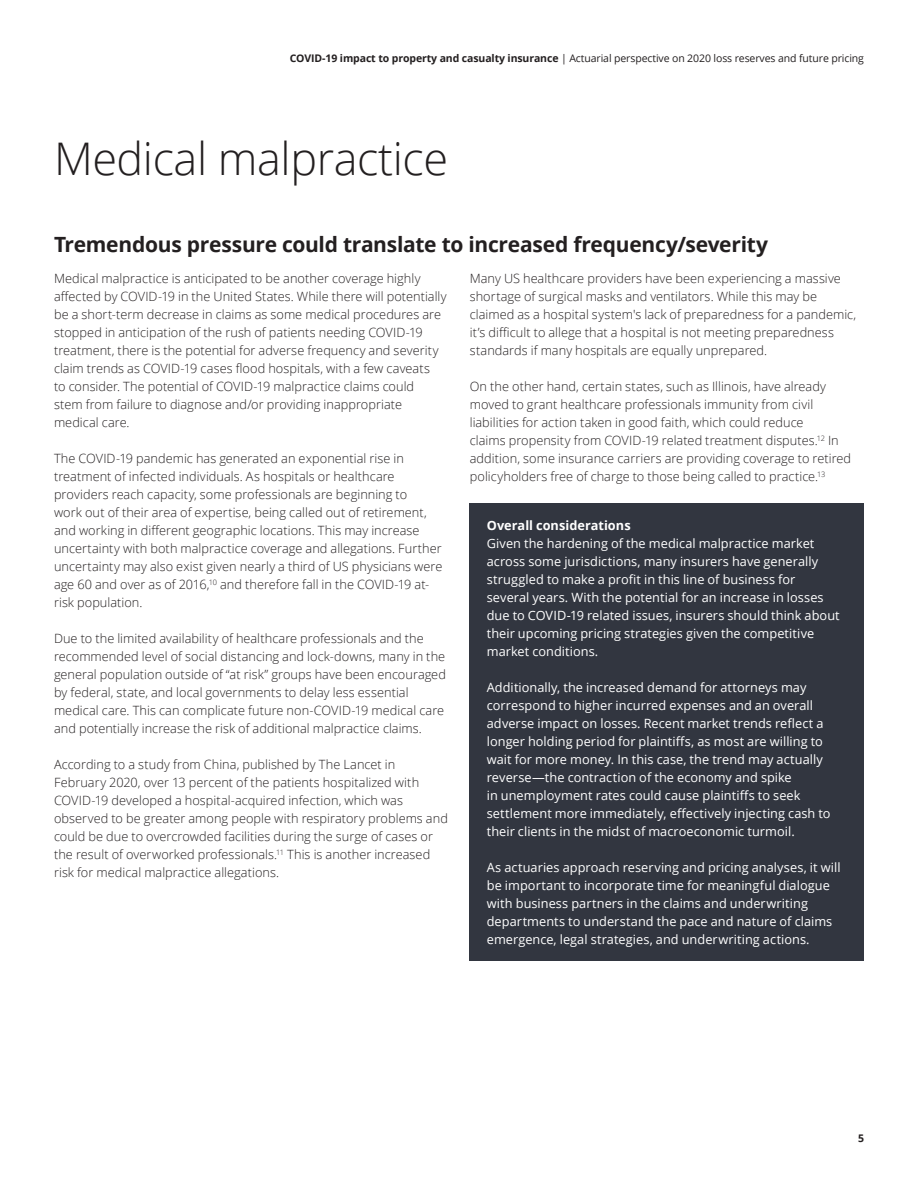
<style>
.page{position:relative;width:918px;height:1188px;background:#fff}
.page>*{position:absolute;margin:0;border:0;box-sizing:border-box;transform-origin:0 0}
.Story_heading_light{font:300 45px "Open Sans";letter-spacing:-.01em;color:#231f20}
.Introduction__14_18p{font:700 21px "Open Sans";letter-spacing:-.015em;color:#231f20}
.Body_copy__8_5_12pt{font:300 12.75px/18px "Open Sans";letter-spacing:.005em;color:#231f20}
.Body_copy__8_5_12pt-2{font:12.75px/18px "Open Sans";letter-spacing:.005em;color:#fff}
.Subhead_A__8_5_12pt{font:700 12.75px "Open Sans";color:#fff}
.t1{font:10.5px "Open Sans";letter-spacing:-.01em;color:#231f20}
.t2{font:700 10.5px "Open Sans";color:#231f20}
.s1{font-weight:700}
</style>
<div class="page">
<div style="left:470px;top:503px;width:394px;height:458px;background:#323640"></div>
<p class="t1" style="left:290px;top:51px;width:576px"><span class="s1">COVID-19 impact to property and casualty insurance</span> | Actuarial perspective on 2020 loss reserves and future pricing</p>
<p class="Story_heading_light" style="left:54px;top:128px;width:396px">Medical malpractice</p>
<p class="Introduction__14_18p" style="left:54px;top:230px;width:716px">Tremendous pressure could translate to increased frequency/severity</p>
<p class="Body_copy__8_5_12pt" style="left:470px;top:270px;width:388px">Many US healthcare providers have been experiencing a massive shortage of surgical masks and ventilators. While this may be claimed as a hospital system's lack of preparedness for a pandemic, it’s difficult to allege that a hospital is not meeting preparedness standards if many hospitals are equally unprepared.</p>
<p class="Body_copy__8_5_12pt" style="left:470px;top:378px;width:383px">On the other hand, certain states, such as Illinois, have already moved to grant healthcare professionals immunity from civil liabilities for action taken in good faith, which could reduce<br>claims propensity from COVID-19 related treatment disputes.<sup>12</sup> In addition, some insurance carriers are providing coverage to retired policyholders free of charge to those being called to practice.<sup>13</sup></p>
<p class="Body_copy__8_5_12pt" style="left:54px;top:270px;width:394px">Medical malpractice is anticipated to be another coverage highly affected by COVID-19 in the United States. While there will potentially be a short-term decrease in claims as some medical procedures are stopped in anticipation of the rush of patients needing COVID-19 treatment, there is the potential for adverse frequency and severity claim trends as COVID-19 cases flood hospitals, with a few caveats<br>to consider. The potential of COVID-19 malpractice claims could<br>stem from failure to diagnose and/or providing inappropriate medical care.</p>
<p class="Body_copy__8_5_12pt" style="left:54px;top:450px;width:390px">The COVID-19 pandemic has generated an exponential rise in treatment of infected individuals. As hospitals or healthcare providers reach capacity, some professionals are beginning to<br>work out of their area of expertise, being called out of retirement, and working in different geographic locations. This may increase uncertainty with both malpractice coverage and allegations. Further uncertainty may also exist given nearly a third of US physicians were age 60 and over as of 2016,<sup>10</sup> and therefore fall in the COVID-19 at&shy;risk population.</p>
<p class="Body_copy__8_5_12pt" style="left:54px;top:630px;width:394px">Due to the limited availability of healthcare professionals and the recommended level of social distancing and lock-downs, many in the general population outside of “at risk” groups have been encouraged by federal, state, and local governments to delay less essential medical care. This can complicate future non-COVID-19 medical care and potentially increase the risk of additional malpractice claims.</p>
<p class="Body_copy__8_5_12pt" style="left:54px;top:756px;width:395px">According to a study from China, published by The Lancet in February 2020, over 13 percent of the patients hospitalized with COVID-19 developed a hospital-acquired infection, which was observed to be greater among people with respiratory problems and could be due to overcrowded facilities during the surge of cases or the result of overworked professionals.<sup>11</sup> This is another increased risk for medical malpractice allegations.</p>
<p class="Subhead_A__8_5_12pt" style="left:487px;top:516px;width:145px">Overall considerations</p>
<p class="Body_copy__8_5_12pt-2" style="left:487px;top:534px;width:355px">Given the hardening of the medical malpractice market across some jurisdictions, many insurers have generally struggled to make a profit in this line of business for several years. With the potential for an increase in losses due to COVID-19 related issues, insurers should think about their upcoming pricing strategies given the competitive market conditions.</p>
<p class="Body_copy__8_5_12pt-2" style="left:487px;top:678px;width:345px">Additionally, the increased demand for attorneys may correspond to higher incurred expenses and an overall adverse impact on losses. Recent market trends reflect a longer holding period for plaintiffs, as most are willing to wait for more money. In this case, the trend may actually reverse—the contraction of the economy and spike<br>in unemployment rates could cause plaintiffs to seek settlement more immediately, effectively injecting cash to their clients in the midst of macroeconomic turmoil.</p>
<p class="Body_copy__8_5_12pt-2" style="left:487px;top:858px;width:355px">As actuaries approach reserving and pricing analyses, it will be important to incorporate time for meaningful dialogue with business partners in the claims and underwriting departments to understand the pace and nature of claims emergence, legal strategies, and underwriting actions.</p>
<p class="t2" style="left:858px;top:1131px;width:7px">5</p>
</div>
